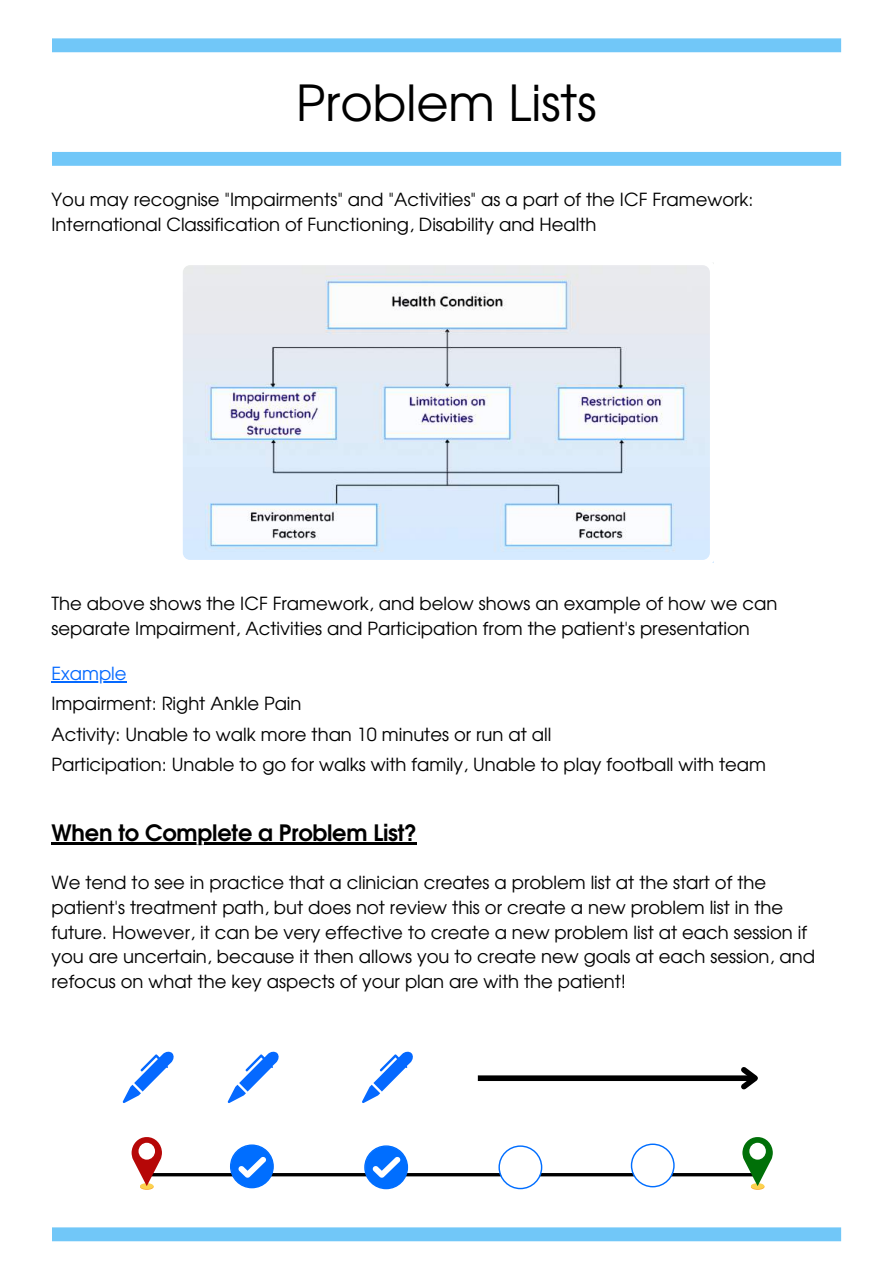
<style>
.page{position:relative;width:893px;height:1264px;background:#fff}
.page>*{position:absolute;margin:0;border:0;box-sizing:border-box;transform-origin:0 0}
.t1{font:49.5px "Te X Gyre Adventor";color:#000}
.t2{font:700 22.5px "Te X Gyre Adventor";letter-spacing:-.01em;color:#000}
.t3{font:18px/24.8px "Te X Gyre Adventor";color:#000}
.t4{font:18px "Te X Gyre Adventor";color:#0569ff}
</style>
<div class="page">
<svg style="left:52px;top:152px;width:789px;height:14px;background:#72c7f8"></svg>
<svg style="left:52px;top:38px;width:789px;height:14px;background:#74c8f8"></svg>
<svg style="left:52px;top:1227px;width:789px;height:14px;background:#75c8f8"></svg>
<svg style="left:183px;top:263px;width:531px;height:300px"></svg>
<hr style="left:52px;top:681px;width:75px;height:1px;background:#0569ff">
<hr style="left:52px;top:841px;width:365px;height:3px;background:#000">
<svg style="left:162px;top:1173px;width:580px;height:3px"></svg>
<svg style="left:123px;top:1051px;width:51px;height:52px"></svg>
<div style="left:750px;top:1183px;width:14px;height:6px;background:#fcd24f;border-radius:50%"></div>
<svg style="left:742px;top:1137px;width:30px;height:49px"></svg>
<div style="left:749px;top:1142px;width:16px;height:17px;background:#fff;border-radius:50%"></div>
<div style="left:140px;top:1183px;width:14px;height:6px;background:#fac242;border-radius:50%"></div>
<div style="left:140px;top:1183px;width:13px;height:6px;background:#fcd24f;border-radius:50%"></div>
<svg style="left:132px;top:1137px;width:30px;height:49px"></svg>
<div style="left:138px;top:1142px;width:17px;height:17px;background:#fff;border-radius:50%"></div>
<svg style="left:498px;top:1145px;width:44px;height:44px"></svg>
<svg style="left:630px;top:1143px;width:44px;height:44px"></svg>
<svg style="left:364px;top:1145px;width:44px;height:44px"></svg>
<svg style="left:230px;top:1144px;width:44px;height:44px"></svg>
<svg style="left:228px;top:1051px;width:51px;height:52px"></svg>
<svg style="left:362px;top:1051px;width:51px;height:52px"></svg>
<div style="left:478px;top:1075px;width:277px;height:5px;background:#000"></div>
<svg style="left:736px;top:1067px;width:22px;height:23px"></svg>
<h1 class="t1" style="left:296px;top:64px;width:302px">Problem Lists</h1>
<p class="t3" style="left:52px;top:186px;width:703px">You may recognise "Impairments" and "Activities" as a part of the ICF Framework:<br>International Classification of Functioning, Disability and Health</p>
<p class="t3" style="left:52px;top:589px;width:727px">The above shows the ICF Framework, and below shows an example of how we can separate Impairment, Activities and Participation from the patient's presentation</p>
<p class="t4" style="left:52px;top:659px;width:76px">Example</p>
<p class="t3" style="left:52px;top:687px;width:716px;line-height:30.3px">Impairment: Right Ankle Pain<br>Activity: Unable to walk more than 10 minutes or run at all<br>Participation: Unable to go for walks with family, Unable to play football with team</p>
<p class="t2" style="left:52px;top:813px;width:367px">When to Complete a Problem List?</p>
<p class="t3" style="left:52px;top:868px;width:765px">We tend to see in practice that a clinician creates a problem list at the start of the patient's treatment path, but does not review this or create a new problem list in the future. However, it can be very effective to create a new problem list at each session if you are uncertain, because it then allows you to create new goals at each session, and refocus on what the key aspects of your plan are with the patient!</p>
</div>
